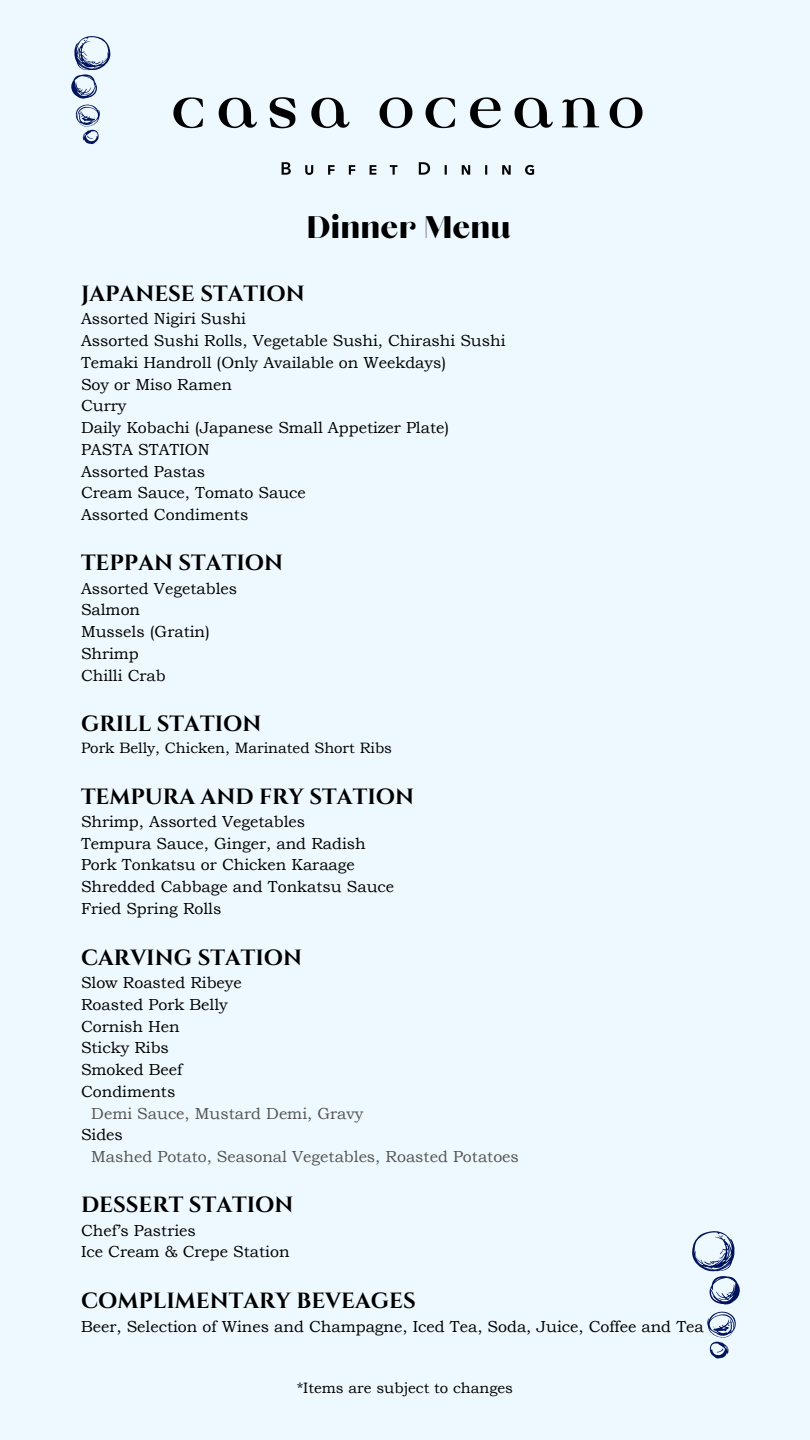
<style>
.page{position:relative;width:810px;height:1440px;background:#eef9ff}
.page>*{position:absolute;margin:0;border:0;box-sizing:border-box;transform-origin:0 0}
.t1{font:39px "Chloe";color:#000}
.t2{font:700 22px "Cinzel";color:#000}
.t3{font:16px "Bookman Old Style";color:#000}
.t4{font:16px "Bookman Old Style";color:#545454}
.t5{font:15px "Bookman Old Style";color:#000}
</style>
<div class="page">
<img style="left:176px;top:97px;width:467px;height:78px">
<svg style="left:71px;top:36px;width:105px;height:109px"></svg>
<svg style="left:692px;top:1231px;width:48px;height:128px"></svg>
<p class="t1" style="left:307px;top:209px;width:206px">Dinner Menu</p>
<p class="t2" style="left:81px;top:279px;width:225px">JAPANESE STATION</p>
<p class="t3" style="left:81px;top:309px;width:167px">Assorted Nigiri Sushi</p>
<p class="t3" style="left:81px;top:331px;width:426px">Assorted Sushi Rolls, Vegetable Sushi, Chirashi Sushi</p>
<p class="t3" style="left:81px;top:353px;width:367px">Temaki Handroll (Only Available on Weekdays)</p>
<p class="t3" style="left:81px;top:375px;width:153px">Soy or Miso Ramen</p>
<p class="t3" style="left:81px;top:396px;width:47px">Curry</p>
<p class="t3" style="left:81px;top:418px;width:370px">Daily Kobachi (Japanese Small Appetizer Plate)</p>
<p class="t3" style="left:81px;top:440px;width:130px">PASTA STATION</p>
<p class="t3" style="left:81px;top:462px;width:126px">Assorted Pastas</p>
<p class="t3" style="left:81px;top:483px;width:226px">Cream Sauce, Tomato Sauce</p>
<p class="t3" style="left:81px;top:505px;width:169px">Assorted Condiments</p>
<p class="t2" style="left:81px;top:548px;width:204px">TEPPAN STATION</p>
<p class="t3" style="left:81px;top:579px;width:158px">Assorted Vegetables</p>
<p class="t3" style="left:81px;top:600px;width:61px">Salmon</p>
<p class="t3" style="left:81px;top:622px;width:130px">Mussels (Gratin)</p>
<p class="t3" style="left:81px;top:644px;width:59px">Shrimp</p>
<p class="t3" style="left:81px;top:666px;width:86px">Chilli Crab</p>
<p class="t2" style="left:81px;top:709px;width:182px">GRILL STATION</p>
<p class="t5" style="left:81px;top:739px;width:313px">Pork Belly, Chicken, Marinated Short Ribs</p>
<p class="t2" style="left:81px;top:782px;width:335px">TEMPURA AND FRY STATION</p>
<p class="t3" style="left:81px;top:812px;width:226px">Shrimp, Assorted Vegetables</p>
<p class="t3" style="left:81px;top:834px;width:286px">Tempura Sauce, Ginger, and Radish</p>
<p class="t3" style="left:81px;top:855px;width:275px">Pork Tonkatsu or Chicken Karaage</p>
<p class="t3" style="left:81px;top:877px;width:315px">Shredded Cabbage and Tonkatsu Sauce</p>
<p class="t3" style="left:81px;top:899px;width:142px">Fried Spring Rolls</p>
<p class="t2" style="left:81px;top:943px;width:223px">CARVING STATION</p>
<p class="t3" style="left:81px;top:973px;width:162px">Slow Roasted Ribeye</p>
<p class="t3" style="left:81px;top:995px;width:148px">Roasted Pork Belly</p>
<p class="t3" style="left:81px;top:1017px;width:100px">Cornish Hen</p>
<p class="t3" style="left:81px;top:1038px;width:89px">Sticky Ribs</p>
<p class="t3" style="left:81px;top:1060px;width:103px">Smoked Beef</p>
<p class="t3" style="left:81px;top:1082px;width:96px">Condiments</p>
<p class="t4" style="left:91px;top:1104px;width:274px">Demi Sauce, Mustard Demi, Gravy</p>
<p class="t3" style="left:81px;top:1125px;width:43px">Sides</p>
<p class="t4" style="left:91px;top:1147px;width:429px">Mashed Potato, Seasonal Vegetables, Roasted Potatoes</p>
<p class="t2" style="left:81px;top:1190px;width:214px">DESSERT STATION</p>
<p class="t3" style="left:81px;top:1221px;width:116px">Chef’s Pastries</p>
<p class="t3" style="left:81px;top:1242px;width:210px">Ice Cream &amp; Crepe Station</p>
<p class="t2" style="left:81px;top:1286px;width:336px">COMPLIMENTARY BEVEAGES</p>
<p class="t3" style="left:81px;top:1317px;width:624px">Beer, Selection of Wines and Champagne, Iced Tea, Soda, Juice, Coffee and Tea</p>
<p class="t5" style="left:297px;top:1379px;width:218px">*Items are subject to changes</p>
</div>
